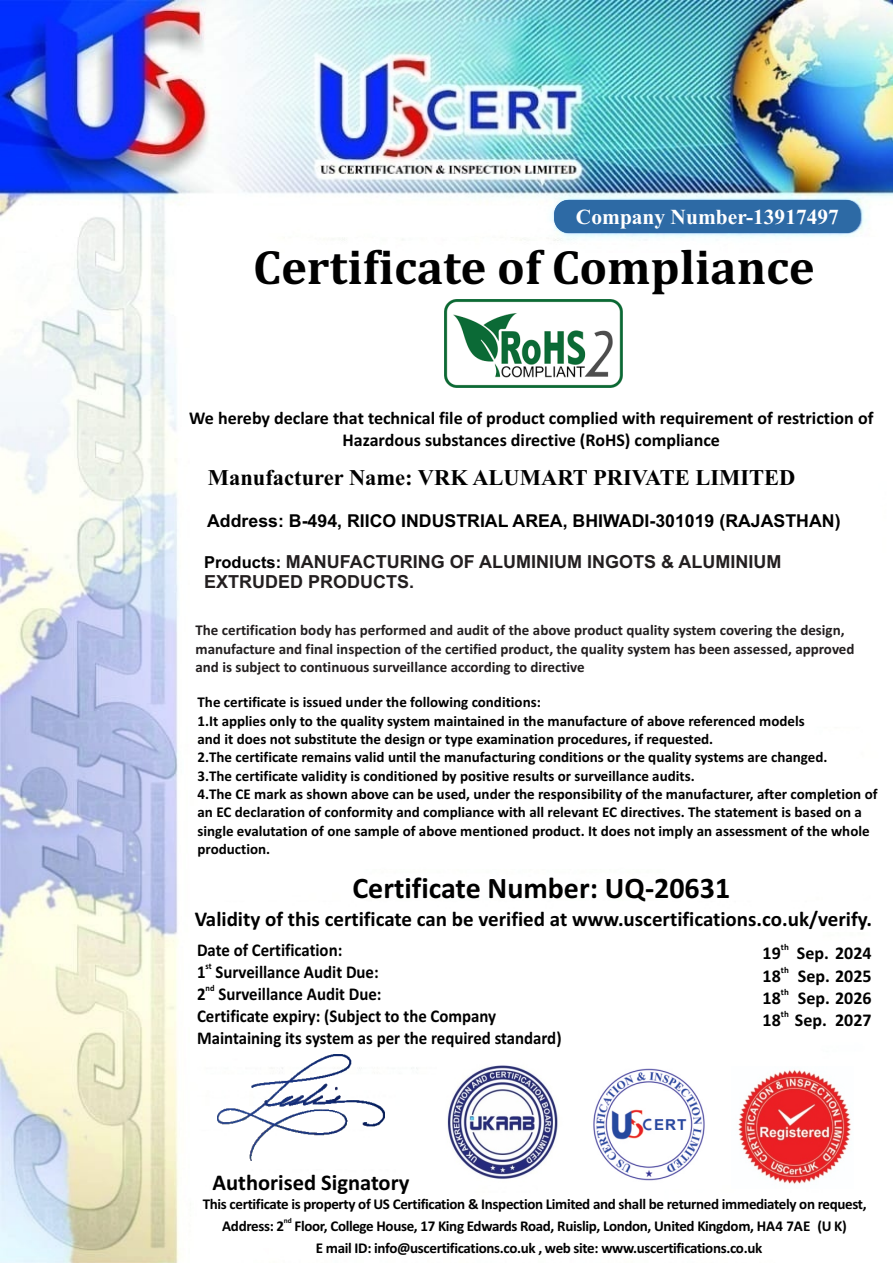
<style>
.page{position:relative;width:893px;height:1263px;background:#fff}
.page>*{position:absolute;margin:0;border:0;box-sizing:border-box;transform-origin:0 0}
.t1{font:700 48.9px "Cambria";color:#000}
.t2{font:700 30px "Calibri";color:#000}
.t3{font:700 22.5px "Times New Roman";color:#000}
.t4{font:700 22.5px "Calibri";color:#000}
.t5{font:700 21.45px "Times New Roman";color:#fff}
.t6{font:700 21px "Calibri";color:#000}
.t7{font:700 18px/21.9px "Calibri";color:#000;text-align:center}
.t8{font:700 18px/21.9px "Calibri";color:#000;scale:.93 1}
.t9{font:700 18px/20.1px "Arial";color:#231f20}
.t10{font:700 17.7px "Arial";color:#000}
.t11{font:700 15px/18.3px "Calibri";color:#000}
.t12{font:700 15px/21.9px "Calibri";letter-spacing:-.025em;color:#000}
.t13{font:700 15px/18.3px "Calibri";color:#231f20}
.t14{font:700 9px "Calibri";color:#000}
.t15{font:700 9px "Calibri";color:#000;scale:.93 1}
.t16{font:700 7.5px "Calibri";color:#000}
.s1{font-size:16.5px;color:#000}
</style>
<div class="page">
<img style="left:0;top:0;width:893px;height:1263px">
<img style="left:438px;top:1061px;width:127px;height:122px">
<img style="left:732px;top:1066px;width:122px;height:122px">
<img style="left:577px;top:1061px;width:144px;height:127px">
<div style="left:554px;top:200px;width:306px;height:33px;background:#2d6aa5;border-radius:14px"></div>
<img style="left:444px;top:300px;width:178px;height:88px">
<img style="left:217px;top:1054px;width:167px;height:106px">
<h3 class="t5" style="left:576px;top:210px;width:264px">Company Number-13917497</h3>
<h1 class="t1" style="left:253px;top:246px;width:563px">Certificate of Compliance</h1>
<p class="t7" style="left:189px;top:408px;width:686px">We hereby declare that technical file of product complied with requirement of restriction of<br>Hazardous substances directive (RoHS) compliance</p>
<h3 class="t3" style="left:208px;top:470px;width:589px">Manufacturer Name: VRK ALUMART PRIVATE LIMITED</h3>
<p class="t10" style="left:207px;top:514px;width:635px">Address: B-494, RIICO INDUSTRIAL AREA, BHIWADI-301019 (RAJASTHAN)</p>
<p class="t9" style="left:204px;top:553px;width:579px"><span class="s1">Products:</span> MANUFACTURING OF ALUMINIUM INGOTS &amp; ALUMINIUM<br>EXTRUDED PRODUCTS.</p>
<p class="t13" style="left:195px;top:622px;width:661px">The certification body has performed and audit of the above product quality system covering the design, manufacture and final inspection of the certified product, the quality system has been assessed, approved and is subject to continuous surveillance according to directive</p>
<p class="t11" style="left:197px;top:694px;width:681px">The certificate is issued under the following conditions:<br>1.It applies only to the quality system maintained in the manufacture of above referenced models<br>and it does not substitute the design or type examination procedures, if requested.<br>2.The certificate remains valid until the manufacturing conditions or the quality systems are changed.<br>3.The certificate validity is conditioned by positive results or surveillance audits.<br>4.The CE mark as shown above can be used, under the responsibility of the manufacturer, after completion of an EC declaration of conformity and compliance with all relevant EC directives. The statement is based on a single evalutation of one sample of above mentioned product. It does not imply an assessment of the whole production.</p>
<h2 class="t2" style="left:352px;top:875px;width:379px">Certificate Number: UQ-20631</h2>
<h3 class="t6" style="left:195px;top:911px;width:679px">Validity of this certificate can be verified at www.uscertifications.co.uk/verify.</h3>
<p class="t8" style="left:197px;top:941px;width:158px">Date of Certification:</p>
<p class="t15" style="left:206px;top:963px;width:8px">st</p>
<p class="t8" style="left:197px;top:963px;width:197px">1 Surveillance Audit Due:</p>
<p class="t15" style="left:206px;top:984px;width:11px">nd</p>
<p class="t8" style="left:197px;top:985px;width:393px">2 Surveillance Audit Due:<br>Certificate expiry: (Subject to the Company<br>Maintaining its system as per the required standard)</p>
<h3 class="t4" style="left:213px;top:1173px;width:198px">Authorised Signatory</h3>
<p class="t14" style="left:781px;top:943px;width:9px">th</p>
<p class="t7" style="left:763px;top:944px;width:20px">19</p>
<p class="t7" style="left:797px;top:944px;width:76px">Sep. 2024</p>
<p class="t14" style="left:781px;top:966px;width:9px">th</p>
<p class="t7" style="left:763px;top:966px;width:110px">18 Sep. 2025</p>
<p class="t14" style="left:781px;top:988px;width:9px">th</p>
<p class="t7" style="left:763px;top:988px;width:110px">18 Sep. 2026</p>
<p class="t14" style="left:781px;top:1011px;width:9px">th</p>
<p class="t7" style="left:763px;top:1011px;width:110px">18 Sep. 2027</p>
<p class="t12" style="left:203px;top:1194px;width:665px">This certificate is property of US Certification &amp; Inspection Limited and shall be returned immediately on request,</p>
<p class="t16" style="left:284px;top:1217px;width:9px">nd</p>
<p class="t12" style="left:316px;top:1216px;width:532px;text-indent:-94px">Address: 2 Floor, College House, 17 King Edwards Road, Ruislip, London, United Kingdom, HA4 7AE (U K)<br>E mail ID: info@uscertifications.co.uk , web site: www.uscertifications.co.uk</p>
</div>
